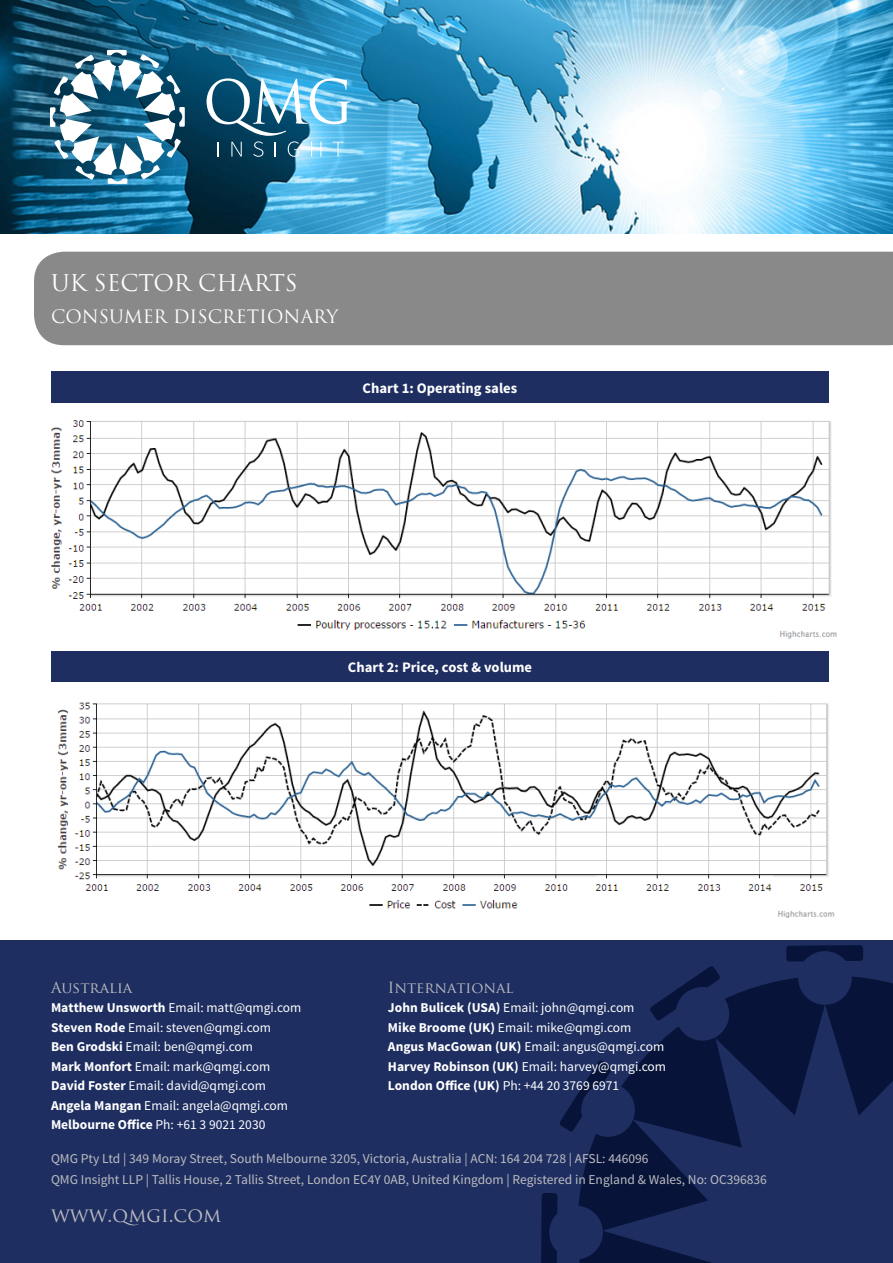
<style>
.page{position:relative;width:893px;height:1263px;background:#fff}
.page>*{position:absolute;margin:0;border:0;box-sizing:border-box;transform-origin:0 0}
.header_strip_1{font:22.5px "Trajan Pro";color:#fff}
.t1{font:19.5px "Trajan Pro";color:#bcbcc1}
.header_strip_2{font:18px "Trajan Pro";color:#fff}
.t2{font:15px "Trajan Pro";color:#bcbcc1}
.t3{font:700 14.55px "Source Sans Pro";color:#fff}
.t4{font:13.5px/19.5px "Source Sans Pro";color:#fff}
.t5{font:13.5px/21px "Source Sans Pro";color:#bcbcc1}
.s1{font-weight:700}
</style>
<div class="page">
<div style="left:0;top:940px;width:893px;height:323px;background:#1e2e60"></div>
<img style="left:0;top:0;width:893px;height:234px">
<svg style="left:50px;top:50px;width:135px;height:134px"></svg>
<svg style="left:207px;top:78px;width:143px;height:79px;background:#5493b1"></svg>
<svg style="left:560px;top:1095px;width:17px;height:37px"></svg>
<svg style="left:697px;top:966px;width:23px;height:10px"></svg>
<svg style="left:786px;top:945px;width:77px;height:16px"></svg>
<svg style="left:541px;top:1193px;width:17px;height:70px"></svg>
<svg style="left:577px;top:976px;width:316px;height:287px"></svg>
<svg style="left:602px;top:1004px;width:291px;height:259px"></svg>
<div style="left:549px;top:1206px;width:54px;height:53px;background:#1e2e60;border-radius:50%"></div>
<div style="left:675px;top:987px;width:54px;height:54px;background:#1e2e60;border-radius:50%"></div>
<div style="left:581px;top:1083px;width:54px;height:54px;background:#1e2e60;border-radius:50%"></div>
<div style="left:798px;top:951px;width:54px;height:54px;background:#1e2e60;border-radius:50%"></div>
<div style="left:34px;top:252px;width:859px;height:93px;background:#898989"></div>
<img style="left:51px;top:420px;width:786px;height:218px">
<div style="left:51px;top:372px;width:778px;height:31px;background:#1e2e60"></div>
<img style="left:57px;top:702px;width:778px;height:216px">
<div style="left:51px;top:651px;width:778px;height:30px;background:#1e2e60"></div>
<p class="header_strip_1" style="left:51px;top:268px;width:248px">UK SECTOR CHARTS</p>
<p class="header_strip_2" style="left:51px;top:305px;width:289px">CONSUMER DISCRETIONARY</p>
<p class="t3" style="left:363px;top:379px;width:156px">Chart 1: Operating sales</p>
<p class="t3" style="left:348px;top:657px;width:186px">Chart 2: Price, cost &amp; volume</p>
<p class="t2" style="left:51px;top:977px;width:83px">Australia</p>
<p class="t4" style="left:51px;top:998px;width:252px"><span class="s1">Matthew Unsworth</span> Email: matt@qmgi.com <span class="s1">Steven Rode</span> Email: steven@qmgi.com<br><span class="s1">Ben Grodski</span> Email: ben@qmgi.com<br><span class="s1">Mark Monfort</span> Email: mark@qmgi.com <span class="s1">David Foster</span> Email: david@qmgi.com <span class="s1">Angela Mangan</span> Email: angela@qmgi.com <span class="s1">Melbourne Office</span> Ph: +61 3 9021 2030</p>
<p class="t2" style="left:388px;top:977px;width:127px">International</p>
<p class="t4" style="left:388px;top:998px;width:280px"><span class="s1">John Bulicek (USA)</span> Email: john@qmgi.com<br><span class="s1">Mike Broome (UK)</span> Email: mike@qmgi.com <span class="s1">Angus MacGowan (UK)</span> Email: angus@qmgi.com <span class="s1">Harvey Robinson (UK)</span> Email: harvey@qmgi.com <span class="s1">London Office (UK)</span> Ph: +44 20 3769 6971</p>
<p class="t5" style="left:51px;top:1148px;width:717px">QMG Pty Ltd | 349 Moray Street, South Melbourne 3205, Victoria, Australia | ACN: 164 204 728 | AFSL: 446096<br>QMG Insight LLP | Tallis House, 2 Tallis Street, London EC4Y 0AB, United Kingdom | Registered in England &amp; Wales, No: OC396836</p>
<h2 class="t1" style="left:51px;top:1202px;width:171px">www.qmgi.com</h2>
</div>
